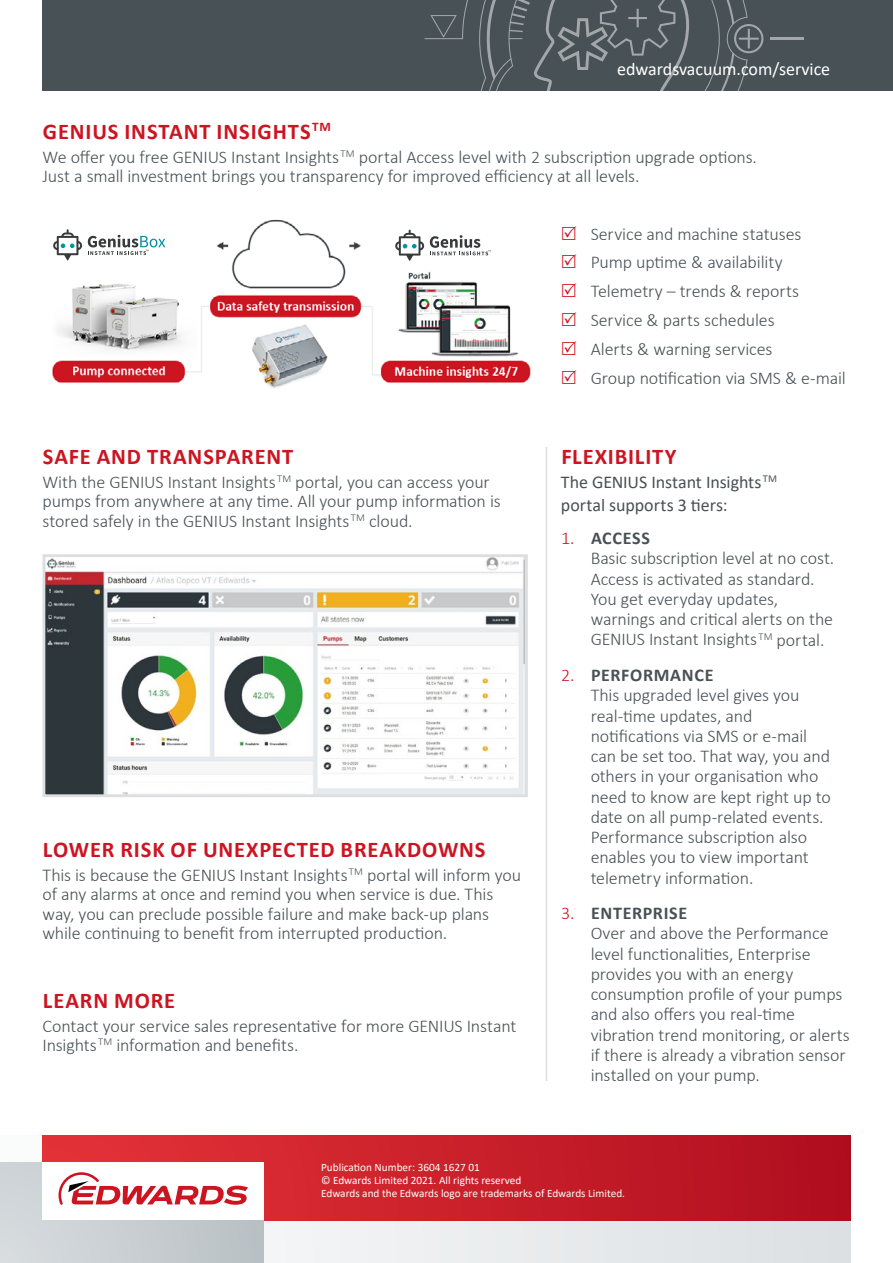
<style>
.page{position:relative;width:893px;height:1263px;background:#fff}
.page>*{position:absolute;margin:0;border:0;box-sizing:border-box;transform-origin:0 0}
.t1{font:700 22.5px "Calibri";letter-spacing:.035em;color:#cd1421}
.t2{font:300 18px/20.2px "Calibri";letter-spacing:-.01em;color:#485156}
.t3{font:18px/22.5px "Calibri";letter-spacing:-.005em;color:#485156}
.t4{font:18px "Calibri";color:#fff}
.t5{font:11.25px/12.8px "Calibri";color:#fff}
.s1{color:#cd1421}
.s2{font-weight:700}
</style>
<div class="page">
<svg style="left:0;top:1136px;width:850px;height:127px"></svg>
<div style="left:43px;top:1136px;width:807px;height:84px;background:linear-gradient(to right,#e84146,#af091a)"></div>
<div style="left:0;top:1163px;width:264px;height:100px;background:linear-gradient(to right,#d7dbde,#b9c0c5)"></div>
<div style="left:43px;top:1163px;width:221px;height:57px;background:#fff"></div>
<svg style="left:59px;top:1172px;width:189px;height:33px"></svg>
<div style="left:43px;top:0;width:850px;height:90px;background:#485156"></div>
<hr style="left:770px;top:37px;width:34px;height:3px;background:#fff">
<svg style="left:425px;top:0;width:338px;height:90px"></svg>
<img style="left:47px;top:558px;width:477px;height:235px">
<div style="left:43px;top:554px;width:485px;height:243px;border:3px solid #dbdfe1"></div>
<hr style="left:546px;top:447px;width:1px;height:634px;background:#dbdfe1">
<img style="left:52px;top:219px;width:479px;height:169px">
<svg style="left:53px;top:229px;width:29px;height:32px"></svg>
<svg style="left:88px;top:235px;width:77px;height:20px"></svg>
<svg style="left:395px;top:230px;width:29px;height:31px"></svg>
<svg style="left:430px;top:235px;width:61px;height:20px"></svg>
<p class="t1" style="left:43px;top:115px;width:289px">GENIUS INSTANT INSIGHTS<sup>TM</sup></p>
<p class="t4" style="left:617px;top:56px;width:215px">edwardsvacuum.com/service</p>
<p class="t2" style="left:43px;top:147px;width:716px;line-height:19.5px">We offer you free GENIUS Instant Insights <sup>TM</sup> portal Access level with 2 subscription upgrade options.<br>Just a small investment brings you transparency for improved efficiency at all levels.</p>
<p class="t2" style="left:591px;top:219px;width:257px;line-height:28.8px">Service and machine statuses<br>Pump uptime &amp; availability<br>Telemetry – trends &amp; reports<br>Service &amp; parts schedules<br>Alerts &amp; warning services<br>Group notification via SMS &amp; e-mail</p>
<p class="t1" style="left:43px;top:440px;width:252px">SAFE AND TRANSPARENT</p>
<p class="t1" style="left:561px;top:440px;width:117px">FLEXIBILITY</p>
<p class="t2" style="left:43px;top:472px;width:460px;line-height:19.5px">With the GENIUS Instant Insights <sup>TM</sup> portal, you can access your pumps from anywhere at any time. All your pump information is stored safely in the GENIUS Instant Insights <sup>TM</sup> cloud.</p>
<p class="t3" style="left:561px;top:470px;width:218px">The GENIUS Instant Insights <sup>TM </sup>portal supports 3 tiers:</p>
<p class="t1" style="left:43px;top:833px;width:444px">LOWER RISK OF UNEXPECTED BREAKDOWNS</p>
<p class="t2" style="left:43px;top:865px;width:480px;line-height:19.5px">This is because the GENIUS Instant Insights <sup>TM</sup> portal will inform you of any alarms at once and remind you when service is due. This way, you can preclude possible failure and make back-up plans while continuing to benefit from interrupted production.</p>
<p class="t1" style="left:43px;top:984px;width:134px">LEARN MORE</p>
<p class="t2" style="left:43px;top:1016px;width:475px;line-height:19.5px">Contact your service sales representative for more GENIUS Instant<br>Insights <sup>TM</sup> information and benefits.</p>
<p class="t2" style="left:591px;top:528px;width:245px;text-indent:-29px"><span class="s1">1.</span> <span class="s2">ACCESS<br></span>Basic subscription level at no cost.<br>Access is activated as standard.<br>You get everyday updates, warnings and critical alerts on the<br>GENIUS Instant Insights <sup>TM</sup> portal.</p>
<p class="t2" style="left:591px;top:665px;width:242px;text-indent:-29px"><span class="s1">2.</span> <span class="s2">PERFORMANCE<br></span>This upgraded level gives you real-time updates, and notifications via SMS or e-mail can be set too. That way, you and others in your organisation who need to know are kept right up to date on all pump-related events.<br>Performance subscription also enables you to view important telemetry information.</p>
<p class="t2" style="left:591px;top:903px;width:261px;text-indent:-29px"><span class="s1">3.</span> <span class="s2">ENTERPRISE<br></span>Over and above the Performance level functionalities, Enterprise provides you with an energy consumption profile of your pumps and also offers you real-time vibration trend monitoring, or alerts if there is already a vibration sensor installed on your pump.</p>
<p class="t5" style="left:321px;top:1161px;width:305px">Publication Number: 3604 1627 01<br>© Edwards Limited 2021. All rights reserved<br>Edwards and the Edwards logo are trademarks of Edwards Limited.</p>
</div>
